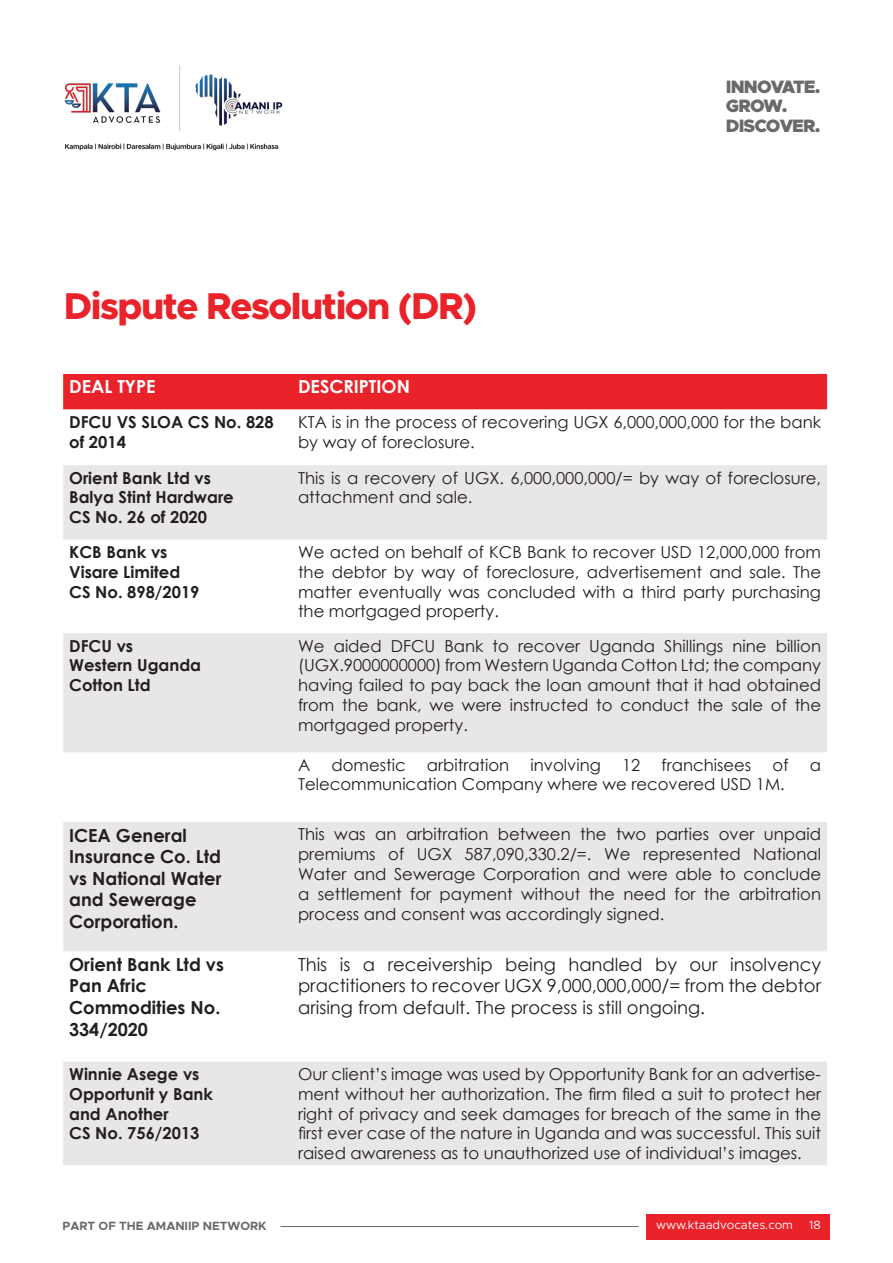
<style>
.page{position:relative;width:893px;height:1263px;background:#fff}
.page>*{position:absolute;margin:0;border:0;box-sizing:border-box;transform-origin:0 0}
.t1{font:800 37.5px "Metropolis";letter-spacing:-.04em;color:#ea232b}
.t2{font:18px/21.6px "Century Gothic";color:#231f20;text-align:justify}
.t3{font:700 18px/21.6px "Century Gothic";color:#231f20}
.t4{font:900 18px "Metropolis";letter-spacing:-.05em;color:#696a69}
.t5{font:700 18px "Century Gothic";color:#fff}
.t6{font:16.5px/19.8px "Century Gothic";color:#231f20;text-align:justify}
.t7{font:700 16.5px/19.8px "Century Gothic";color:#231f20}
.t8{font:700 12px "Metropolis";color:#696a69}
.t9{font:12px "Metropolis";color:#fff}
</style>
<div class="page">
<div style="left:646px;top:1214px;width:184px;height:25px;background:#ea232b"></div>
<hr style="left:280px;top:1226px;width:359px;height:1px;background:#696a69">
<img style="left:64px;top:65px;width:219px;height:86px">
<div style="left:63px;top:374px;width:764px;height:35px;background:#ea232b"></div>
<svg style="left:63px;top:465px;width:764px;height:700px;fill:#e9e7e6"></svg>
<p class="t1" style="left:64px;top:282px;width:415px">Dispute Resolution (DR)</p>
<p class="t4" style="left:726px;top:75px;width:96px">INNOVATE.</p>
<p class="t4" style="left:726px;top:94px;width:63px">GROW.</p>
<p class="t4" style="left:726px;top:114px;width:96px">DISCOVER.</p>
<p class="t5" style="left:69px;top:373px;width:88px">DEAL TYPE</p>
<p class="t5" style="left:298px;top:373px;width:113px">DESCRIPTION</p>
<p class="t7" style="left:69px;top:411px;width:206px">DFCU VS SLOA CS No. 828 of 2014</p>
<p class="t6" style="left:298px;top:412px;width:525px">KTA is in the process of recovering UGX 6,000,000,000 for the bank by way of foreclosure.</p>
<p class="t7" style="left:69px;top:467px;width:143px">Orient Bank Ltd vs</p>
<p class="t7" style="left:69px;top:487px;width:166px">Balya Stint Hardware</p>
<p class="t7" style="left:69px;top:507px;width:139px">CS No. 26 of 2020</p>
<p class="t6" style="left:298px;top:467px;width:525px">This is a recovery of UGX. 6,000,000,000/= by way of foreclosure, attachment and sale.</p>
<p class="t7" style="left:69px;top:541px;width:100px">KCB Bank vs</p>
<p class="t7" style="left:69px;top:561px;width:113px">Visare Limited</p>
<p class="t7" style="left:69px;top:581px;width:132px">CS No. 898/2019</p>
<p class="t7" style="left:69px;top:635px;width:66px">DFCU vs</p>
<p class="t7" style="left:69px;top:655px;width:134px">Western Uganda</p>
<p class="t7" style="left:69px;top:675px;width:83px">Cotton Ltd</p>
<p class="t3" style="left:69px;top:823px;width:119px">ICEA General</p>
<p class="t3" style="left:69px;top:845px;width:153px">Insurance Co. Ltd</p>
<p class="t3" style="left:69px;top:867px;width:154px">vs National Water</p>
<p class="t3" style="left:69px;top:888px;width:129px">and Sewerage</p>
<p class="t3" style="left:69px;top:910px;width:111px">Corporation.</p>
<p class="t3" style="left:69px;top:953px;width:156px">Orient Bank Ltd vs</p>
<p class="t3" style="left:69px;top:974px;width:79px">Pan Afric</p>
<p class="t3" style="left:69px;top:996px;width:153px">Commodities No.<br>334/2020</p>
<p class="t7" style="left:69px;top:1063px;width:132px">Winnie Asege vs</p>
<p class="t7" style="left:69px;top:1083px;width:145px">Opportunit y Bank</p>
<p class="t7" style="left:69px;top:1103px;width:101px">and Another</p>
<p class="t7" style="left:69px;top:1123px;width:132px">CS No. 756/2013</p>
<p class="t6" style="left:298px;top:542px;width:525px">We acted on behalf of KCB Bank to recover USD 12,000,000 from the debtor by way of foreclosure, advertisement and sale. The matter eventually was concluded with a third party purchasing the mortgaged property.</p>
<p class="t6" style="left:298px;top:635px;width:525px">We aided DFCU Bank to recover Uganda Shillings nine billion (UGX.9000000000) from Western Uganda Cotton Ltd; the company having failed to pay back the loan amount that it had obtained from the bank, we were instructed to conduct the sale of the mortgaged property.</p>
<p class="t6" style="left:298px;top:754px;width:14px">A</p>
<p class="t6" style="left:331px;top:754px;width:76px">domestic</p>
<p class="t6" style="left:427px;top:754px;width:84px">arbitration</p>
<p class="t6" style="left:531px;top:754px;width:72px">involving</p>
<p class="t6" style="left:622px;top:754px;width:20px">12</p>
<p class="t6" style="left:662px;top:754px;width:91px">franchisees</p>
<p class="t6" style="left:773px;top:754px;width:17px">of</p>
<p class="t6" style="left:810px;top:754px;width:13px">a</p>
<p class="t6" style="left:298px;top:774px;width:488px">Telecommunication Company where we recovered USD 1M.</p>
<p class="t6" style="left:298px;top:824px;width:525px">This was an arbitration between the two parties over unpaid premiums of UGX 587,090,330.2/=. We represented National Water and Sewerage Corporation and were able to conclude a settlement for payment without the need for the arbitration process and consent was accordingly signed.</p>
<p class="t2" style="left:298px;top:953px;width:525px">This is a receivership being handled by our insolvency practitioners to recover UGX 9,000,000,000/= from the debtor arising from default. The process is still ongoing.</p>
<p class="t6" style="left:298px;top:1064px;width:525px">Our client’s image was used by Opportunity Bank for an advertise&shy;ment without her authorization. The firm filed a suit to protect her right of privacy and seek damages for breach of the same in the first ever case of the nature in Uganda and was successful. This suit raised awareness as to unauthorized use of individual’s images.</p>
<p class="t8" style="left:63px;top:1218px;width:206px">PART OF THE AMANIIP NETWORK</p>
<p class="t9" style="left:656px;top:1218px;width:138px">www.ktaadvocates.com</p>
<p class="t9" style="left:809px;top:1218px;width:13px">18</p>
</div>
